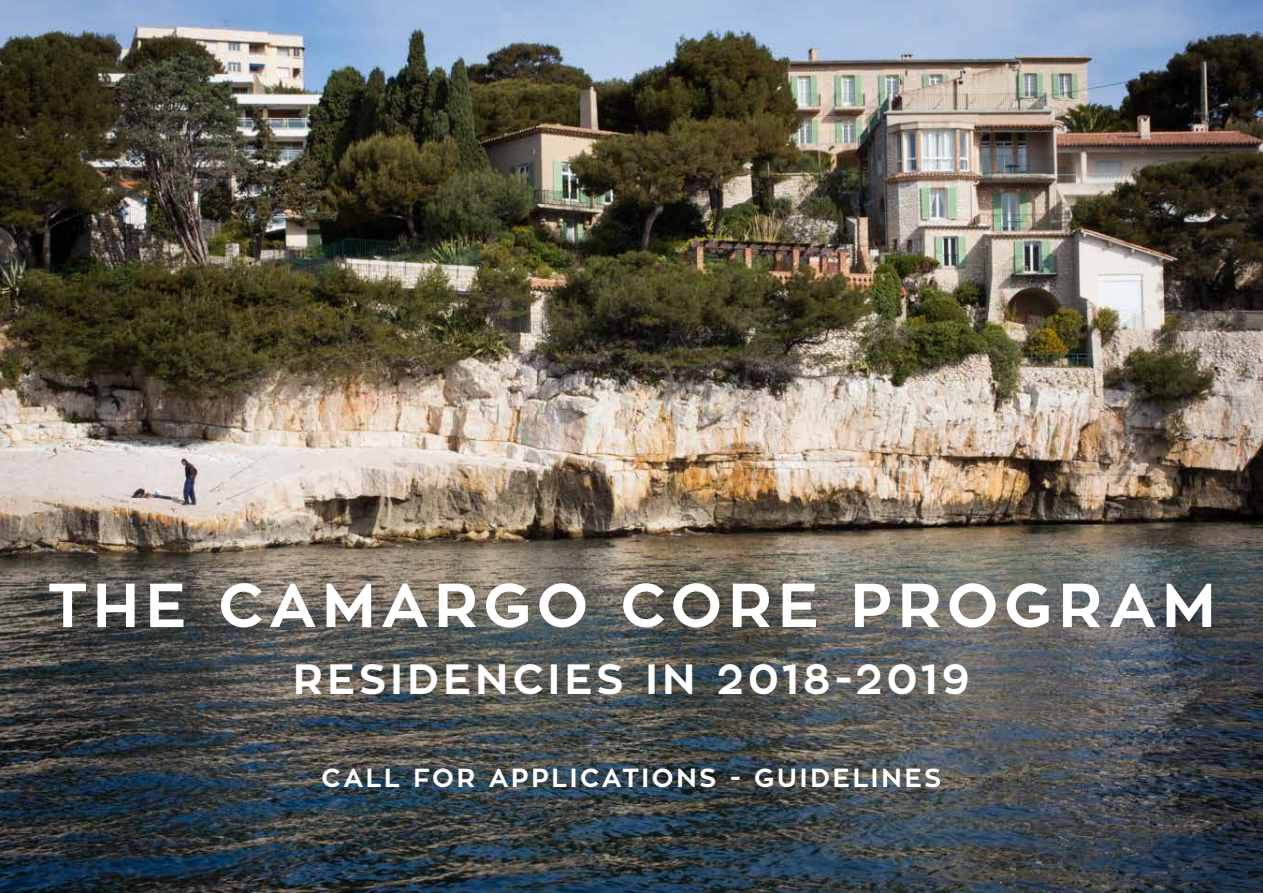
<style>
.page{position:relative;width:1263px;height:893px;background:#fff}
.page>*{position:absolute;margin:0;border:0;box-sizing:border-box;transform-origin:0 0}
.t1{font:700 61.5px "Zona Pro";letter-spacing:.095em;color:#fff}
.t2{font:700 42px "Zona Pro";letter-spacing:.105em;color:#fff}
.t3{font:700 25.95px "Zona Pro";letter-spacing:.105em;color:#fff}
</style>
<div class="page">
<img style="left:0;top:0;width:1263px;height:893px">
<h1 class="t1" style="left:47px;top:565px;width:1170px">THE CAMARGO CORE PROGRAM</h1>
<h2 class="t2" style="left:293px;top:651px;width:678px">RESIDENCIES IN 2018-2019</h2>
<p class="t3" style="left:322px;top:761px;width:621px">CALL FOR APPLICATIONS - GUIDELINES</p>
</div>
